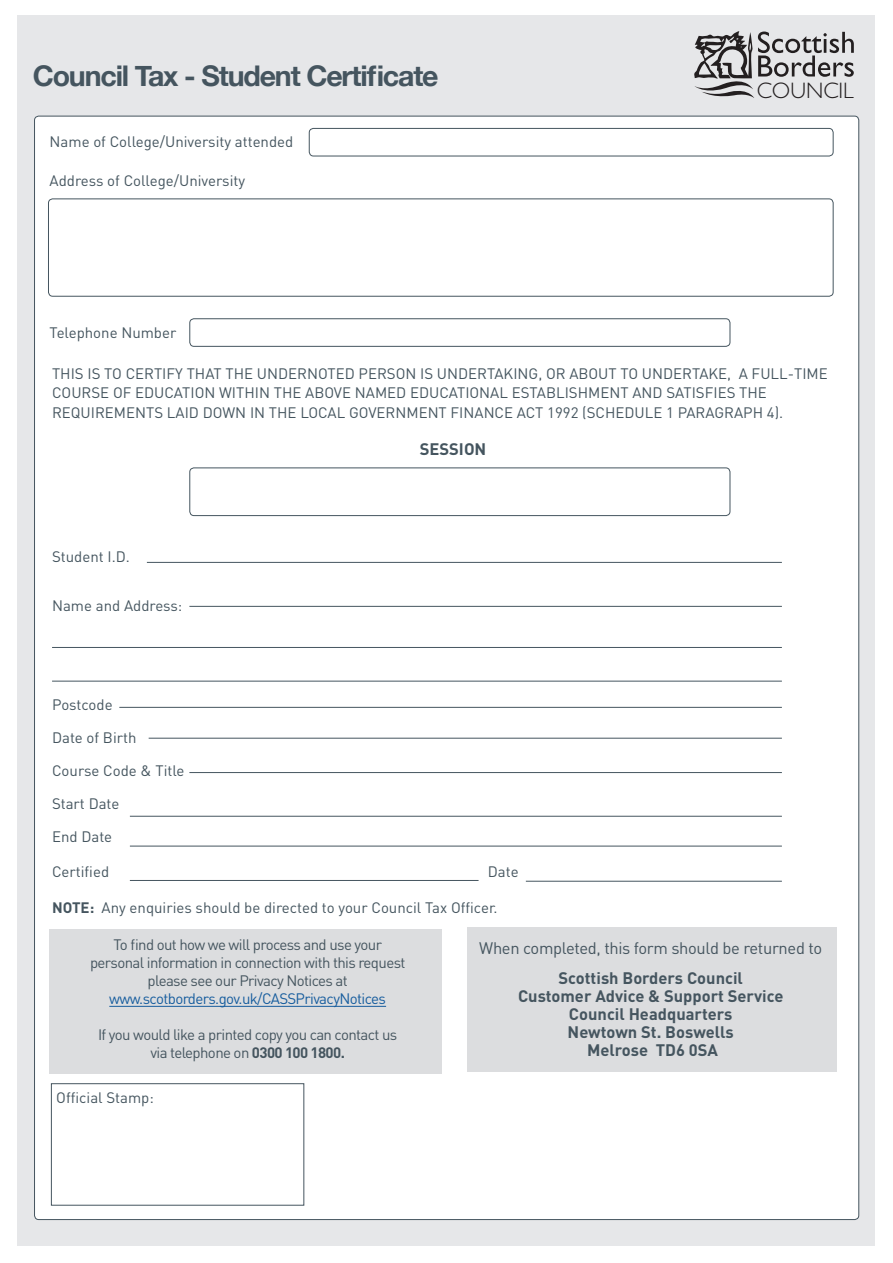
<style>
.page{position:relative;width:893px;height:1263px;background:#fff}
.page>*{position:absolute;margin:0;border:0;box-sizing:border-box;transform-origin:0 0}
.t1{font:700 28.5px "Helvetica Neue";letter-spacing:-.04em;color:#45555f}
.t2{font:300 22.5px "Gill Sans";color:#231f20}
.t3{font:700 16.5px "DIN";color:#45555f}
.t4{font:16.5px "DIN";letter-spacing:-.02em;color:#45555f}
.t5{font:15px/19.5px "DIN";color:#45555f}
.t6{font:15px "DIN";letter-spacing:-.04em;color:#45555f}
.t7{font:15px "DIN";letter-spacing:-.04em;color:#175d9e}
.s1{font-weight:700}
</style>
<div class="page">
<div style="left:17px;top:16px;width:857px;height:1230px;background:#e6e7e9"></div>
<div style="left:35px;top:116px;width:824px;height:1103px;background:#fff;border-radius:4px"></div>
<svg style="left:694px;top:31px;width:160px;height:67px"></svg>
<div style="left:309px;top:128px;width:524px;height:28px;border:1px solid #45555f;border-radius:4px"></div>
<div style="left:51px;top:1083px;width:253px;height:122px;border:1px solid #45555f"></div>
<div style="left:468px;top:927px;width:369px;height:145px;background:#dcdddf"></div>
<div style="left:48px;top:198px;width:785px;height:99px;border:1px solid #45555f;border-radius:4px"></div>
<div style="left:189px;top:318px;width:541px;height:29px;border:1px solid #45555f;border-radius:4px"></div>
<hr style="left:147px;top:562px;width:635px;height:1px;background:#45555f">
<hr style="left:189px;top:606px;width:593px;height:1px;background:#45555f">
<hr style="left:52px;top:647px;width:730px;height:1px;background:#45555f">
<hr style="left:52px;top:681px;width:730px;height:1px;background:#45555f">
<hr style="left:119px;top:707px;width:663px;height:1px;background:#45555f">
<hr style="left:149px;top:738px;width:633px;height:1px;background:#45555f">
<hr style="left:189px;top:772px;width:593px;height:1px;background:#45555f">
<hr style="left:130px;top:816px;width:652px;height:1px;background:#45555f">
<hr style="left:130px;top:846px;width:652px;height:1px;background:#45555f">
<hr style="left:130px;top:880px;width:349px;height:1px;background:#45555f">
<hr style="left:526px;top:881px;width:256px;height:1px;background:#45555f">
<div style="left:189px;top:467px;width:541px;height:49px;border:1px solid #45555f;border-radius:4px"></div>
<div style="left:50px;top:929px;width:392px;height:145px;background:#dcdddf"></div>
<hr style="left:109px;top:1006px;width:277px;height:1px;background:#175d9e">
<p class="t1" style="left:33px;top:50px;width:407px">Council Tax - Student Certificate</p>
<p class="t5" style="left:50px;top:132px;width:245px">Name of College/University attended</p>
<p class="t5" style="left:50px;top:171px;width:197px">Address of College/University</p>
<p class="t5" style="left:50px;top:322px;width:128px">Telephone Number</p>
<p class="t2" style="left:757px;top:78px;width:99px">COUNCIL</p>
<p class="t5" style="left:52px;top:363px;width:777px">THIS IS TO CERTIFY THAT THE UNDERNOTED PERSON IS UNDERTAKING, OR ABOUT TO UNDERTAKE, A FULL-TIME<br>COURSE OF EDUCATION WITHIN THE ABOVE NAMED EDUCATIONAL ESTABLISHMENT AND SATISFIES THE</p>
<p class="t5" style="left:52px;top:402px;width:733px">REQUIREMENTS LAID DOWN IN THE LOCAL GOVERNMENT FINANCE ACT 1992 (SCHEDULE 1 PARAGRAPH 4).</p>
<p class="t3" style="left:420px;top:439px;width:68px">SESSION</p>
<p class="t5" style="left:52px;top:546px;width:79px">Student I.D.</p>
<p class="t5" style="left:52px;top:596px;width:132px">Name and Address:</p>
<p class="t5" style="left:52px;top:695px;width:62px">Postcode</p>
<p class="t5" style="left:52px;top:728px;width:86px">Date of Birth</p>
<p class="t5" style="left:52px;top:761px;width:134px">Course Code &amp; Title</p>
<p class="t5" style="left:52px;top:794px;width:69px">Start Date</p>
<p class="t5" style="left:52px;top:827px;width:62px">End Date</p>
<p class="t5" style="left:52px;top:861px;width:59px">Certified</p>
<p class="t5" style="left:488px;top:861px;width:32px">Date</p>
<p class="t5" style="left:52px;top:897px;width:447px"><span class="s1">NOTE:</span> Any enquiries should be directed to your Council Tax Officer.</p>
<p class="t6" style="left:113px;top:935px;width:270px">To find out how we will process and use your</p>
<p class="t6" style="left:90px;top:953px;width:317px">personal information in connection with this request</p>
<p class="t6" style="left:148px;top:971px;width:202px">please see our Privacy Notices at</p>
<p class="t7" style="left:109px;top:989px;width:278px">www.scotborders.gov.uk/CASSPrivacyNotices</p>
<p class="t6" style="left:98px;top:1025px;width:301px">If you would like a printed copy you can contact us</p>
<p class="t6" style="left:150px;top:1043px;width:196px">via telephone on <span class="s1">0300 100 1800.</span></p>
<p class="t5" style="left:56px;top:1088px;width:99px">Official Stamp:</p>
<p class="t4" style="left:479px;top:937px;width:344px">When completed, this form should be returned to</p>
<p class="t3" style="left:558px;top:967px;width:186px">Scottish Borders Council</p>
<p class="t3" style="left:518px;top:985px;width:267px">Customer Advice &amp; Support Service</p>
<p class="t3" style="left:569px;top:1003px;width:165px">Council Headquarters</p>
<p class="t3" style="left:568px;top:1021px;width:168px">Newtown St. Boswells</p>
<p class="t3" style="left:587px;top:1039px;width:133px">Melrose TD6 0SA</p>
</div>
